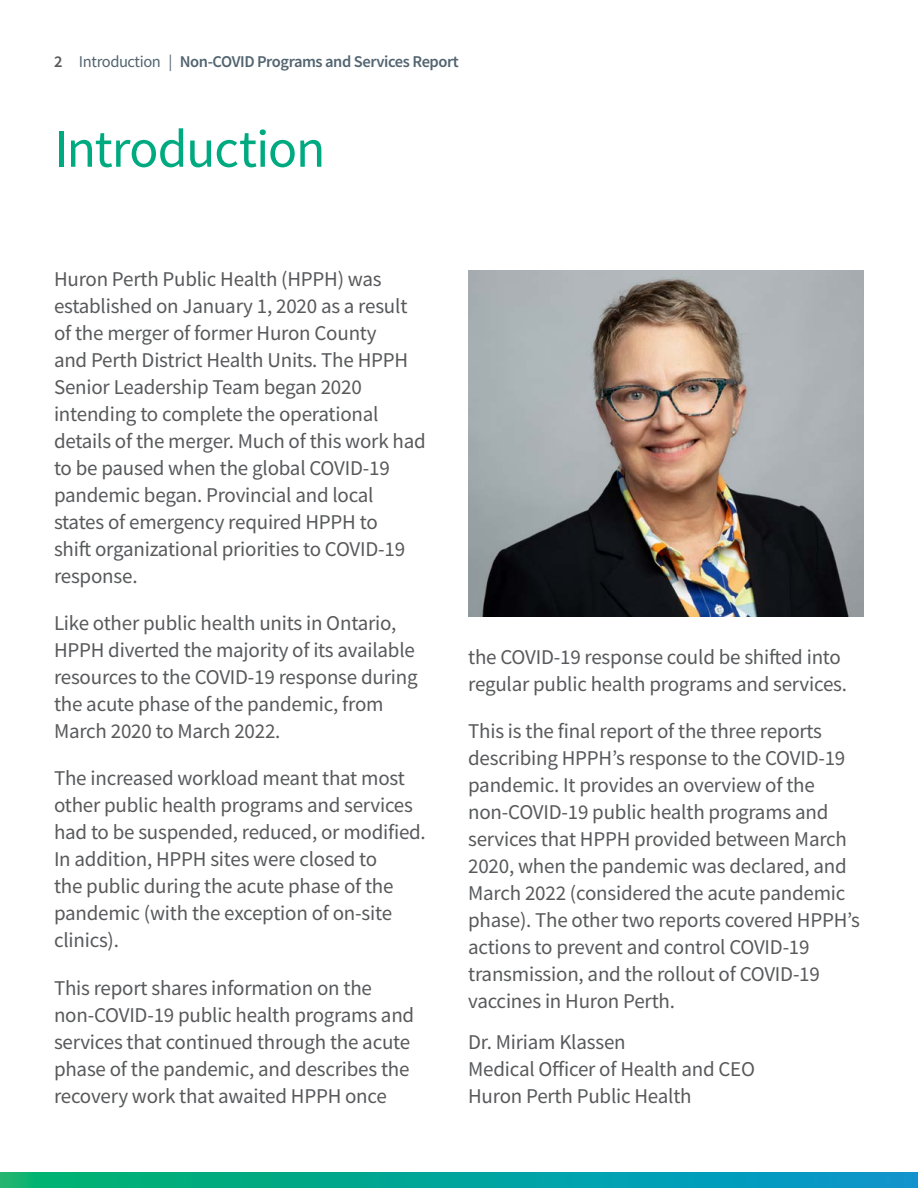
<style>
.page{position:relative;width:918px;height:1188px;background:#fff}
.page>*{position:absolute;margin:0;border:0;box-sizing:border-box;transform-origin:0 0}
.Heading_1{font:54px "Source Sans Pro";letter-spacing:-.025em;color:#00aa81}
.Copy_14{font:21px/27px "Source Sans Pro";letter-spacing:-.01em;color:#58595b}
.t1{font:600 16.5px "Source Sans Pro";letter-spacing:-.025em;color:#526470}
.s1{color:#58595b}
.s2{font-weight:400}
</style>
<div class="page">
<svg style="left:0;top:1173px;width:917px;height:15px;background:#02a49c"></svg>
<svg style="left:917px;top:1173px;width:1px;height:15px"></svg>
<img style="left:468px;top:270px;width:395px;height:346px">
<p class="t1" style="left:54px;top:51px;width:406px"><span class="s1">2</span> <span class="s2">Introduction |</span> Non-COVID Programs and Services Report</p>
<h1 class="Heading_1" style="left:54px;top:114px;width:273px">Introduction</h1>
<p class="Copy_14" style="left:54px;top:265px;width:373px">Huron Perth Public Health (HPPH) was established on January 1, 2020 as a result of the merger of former Huron County<br>and Perth District Health Units. The HPPH Senior Leadership Team began 2020 intending to complete the operational details of the merger. Much of this work had to be paused when the global COVID-19 pandemic began. Provincial and local states of emergency required HPPH to<br>shift organizational priorities to COVID-19 response.</p>
<p class="Copy_14" style="left:54px;top:609px;width:365px">Like other public health units in Ontario, HPPH diverted the majority of its available resources to the COVID-19 response during the acute phase of the pandemic, from March 2020 to March 2022.</p>
<p class="Copy_14" style="left:54px;top:765px;width:371px">The increased workload meant that most other public health programs and services had to be suspended, reduced, or modified.<br>In addition, HPPH sites were closed to<br>the public during the acute phase of the pandemic (with the exception of on-site clinics).</p>
<p class="Copy_14" style="left:54px;top:974px;width:362px">This report shares information on the non-COVID-19 public health programs and services that continued through the acute phase of the pandemic, and describes the recovery work that awaited HPPH once</p>
<p class="Copy_14" style="left:468px;top:643px;width:378px">the COVID-19 response could be shifted into regular public health programs and services.</p>
<p class="Copy_14" style="left:468px;top:717px;width:393px">This is the final report of the three reports describing HPPH’s response to the COVID-19 pandemic. It provides an overview of the non-COVID-19 public health programs and services that HPPH provided between March 2020, when the pandemic was declared, and March 2022 (considered the acute pandemic phase). The other two reports covered HPPH’s actions to prevent and control COVID-19 transmission, and the rollout of COVID-19 vaccines in Huron Perth.</p>
<p class="Copy_14" style="left:468px;top:1028px;width:288px">Dr. Miriam Klassen<br>Medical Officer of Health and CEO<br>Huron Perth Public Health</p>
</div>
